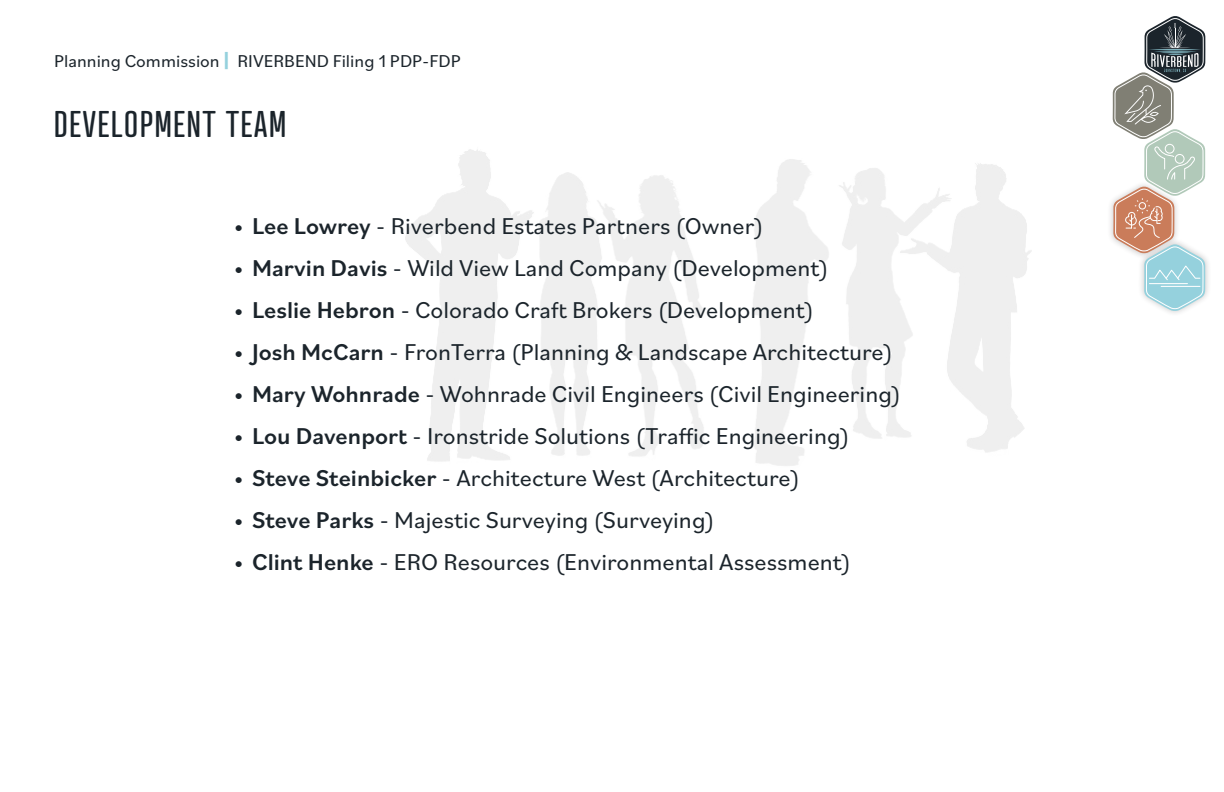
<style>
.page{position:relative;width:1224px;height:792px;background:#fff}
.page>*{position:absolute;margin:0;border:0;box-sizing:border-box;transform-origin:0 0}
.t1{font:36px "Atrament";letter-spacing:.05em;color:#1b242b}
.t2{font:24px "Bilo";color:#1b242b}
.t3{font:18px "Bilo";color:#1b242b}
.s1{font-weight:800;font-size:19.8px;color:#95d1dd}
.s2{font-weight:500}
</style>
<div class="page">
<div style="left:1107px;top:180px;width:74px;height:79px;background:#231f20;opacity:.25"></div>
<div style="left:1138px;top:238px;width:74px;height:79px;background:#231f20;opacity:.25"></div>
<svg style="left:1113px;top:16px;width:93px;height:297px"></svg>
<p class="t3" style="left:54px;top:48px;width:408px">Planning Commission <span class="s1">|</span> RIVERBEND Filing 1 PDP-FDP</p>
<p class="t1" style="left:54px;top:102px;width:234px">DEVELOPMENT TEAM</p>
<p class="t2" style="left:234px;top:209px;width:531px"><span class="s2">• Lee Lowrey</span> - Riverbend Estates Partners (Owner)</p>
<p class="t2" style="left:234px;top:251px;width:596px"><span class="s2">• Marvin Davis</span> - Wild View Land Company (Development)</p>
<p class="t2" style="left:234px;top:293px;width:582px"><span class="s2">• Leslie Hebron</span> - Colorado Craft Brokers (Development)</p>
<p class="t2" style="left:234px;top:335px;width:661px"><span class="s2">• Josh McCarn</span> - FronTerra (Planning &amp; Landscape Architecture)</p>
<p class="t2" style="left:234px;top:377px;width:669px"><span class="s2">• Mary Wohnrade</span> - Wohnrade Civil Engineers (Civil Engineering)</p>
<p class="t2" style="left:234px;top:419px;width:617px"><span class="s2">• Lou Davenport</span> - Ironstride Solutions (Traffic Engineering)</p>
<p class="t2" style="left:234px;top:461px;width:567px"><span class="s2">• Steve Steinbicker</span> - Architecture West (Architecture)</p>
<p class="t2" style="left:234px;top:503px;width:482px"><span class="s2">• Steve Parks</span> - Majestic Surveying (Surveying)</p>
<p class="t2" style="left:234px;top:545px;width:619px"><span class="s2">• Clint Henke</span> - ERO Resources (Environmental Assessment)</p>
</div>
